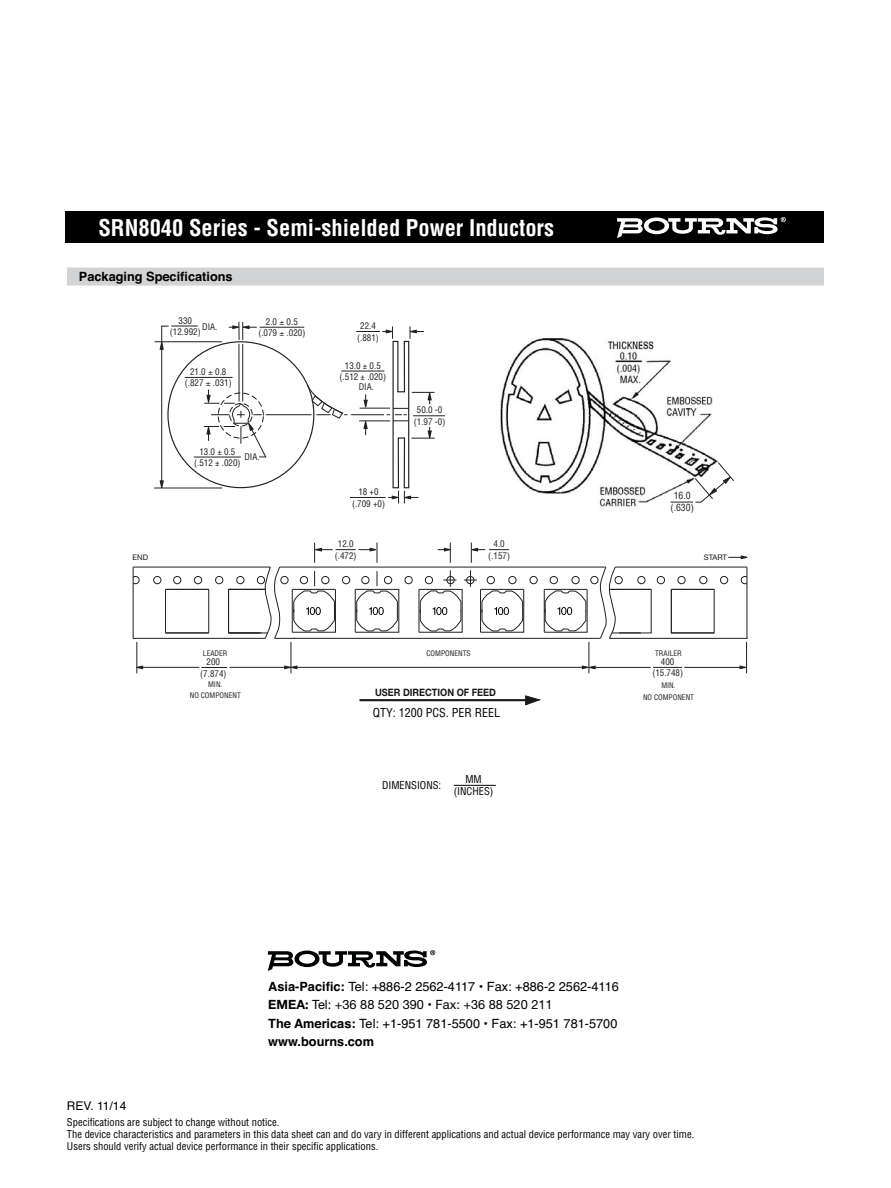
<style>
.page{position:relative;width:891px;height:1188px;background:#fff}
.page>*{position:absolute;margin:0;border:0;box-sizing:border-box;transform-origin:0 0}
.t1{font:700 condensed 22.5px "Helvetica";color:#fff}
.t2{font:12.75px/18.3px "Helvetica";color:#000}
.t3{font:12.75px "Helvetica Neue";color:#000}
.t4{font:700 12.75px "Helvetica";color:#000}
.t5{font:condensed 12px "Helvetica";color:#000}
.t6{font:12px "Helvetica";color:#000}
.t7{font:condensed 10.5px/12px "Helvetica";color:#000;text-align:center}
.t8{font:700 10.2px "Helvetica Neue";color:#191818;scale:.9 1}
.t9{font:condensed 9.75px/12.1px "Helvetica";color:#231f20;text-align:center}
.t10{font:condensed 9px/11.2px "Helvetica";color:#231f20;text-align:center}
.t11{font:7.65px "Helvetica Neue";color:#191818}
.t12{font:condensed 7.5px/11.2px "Helvetica";color:#231f20;text-align:center}
.s1{font-weight:700}
</style>
<div class="page">
<div style="left:65px;top:212px;width:759px;height:31px;background:#000"></div>
<div style="left:67px;top:268px;width:757px;height:18px;background:#d1d3d4"></div>
<hr style="left:454px;top:785px;width:42px;height:1px;background:#000">
<svg style="left:268px;top:950px;width:167px;height:21px"></svg>
<svg style="left:617px;top:217px;width:169px;height:21px"></svg>
<hr style="left:360px;top:699px;width:168px;height:2px;background:#191818">
<svg style="left:525px;top:695px;width:15px;height:11px"></svg>
<hr style="left:137px;top:642px;width:1px;height:31px;background:#231f20">
<hr style="left:229px;top:667px;width:57px;height:1px;background:#231f20">
<hr style="left:291px;top:642px;width:1px;height:31px;background:#231f20">
<svg style="left:136px;top:666px;width:7px;height:3px"></svg>
<hr style="left:141px;top:667px;width:58px;height:1px;background:#231f20">
<svg style="left:201px;top:667px;width:26px;height:1px"></svg>
<hr style="left:589px;top:642px;width:1px;height:31px;background:#231f20">
<svg style="left:284px;top:666px;width:13px;height:3px"></svg>
<hr style="left:296px;top:667px;width:289px;height:1px;background:#231f20">
<svg style="left:740px;top:666px;width:6px;height:3px"></svg>
<hr style="left:684px;top:667px;width:58px;height:1px;background:#231f20">
<hr style="left:746px;top:642px;width:1px;height:31px;background:#231f20">
<svg style="left:582px;top:666px;width:14px;height:3px"></svg>
<hr style="left:594px;top:667px;width:57px;height:1px;background:#231f20">
<svg style="left:653px;top:667px;width:29px;height:1px"></svg>
<svg style="left:728px;top:556px;width:20px;height:3px"></svg>
<svg style="left:438px;top:543px;width:13px;height:20px"></svg>
<svg style="left:470px;top:543px;width:39px;height:20px"></svg>
<svg style="left:314px;top:543px;width:64px;height:20px"></svg>
<hr style="left:280px;top:567px;width:326px;height:1px;background:#231f20">
<hr style="left:275px;top:638px;width:325px;height:1px;background:#231f20">
<hr style="left:133px;top:638px;width:132px;height:1px;background:#231f20">
<hr style="left:133px;top:567px;width:137px;height:1px;background:#231f20">
<hr style="left:133px;top:567px;width:1px;height:71px;background:#231f20">
<svg style="left:228px;top:566px;width:53px;height:73px"></svg>
<hr style="left:609px;top:638px;width:138px;height:1px;background:#231f20">
<hr style="left:615px;top:567px;width:132px;height:1px;background:#231f20">
<hr style="left:747px;top:567px;width:1px;height:71px;background:#231f20">
<hr style="left:208px;top:589px;width:1px;height:44px;background:#231f20">
<hr style="left:229px;top:633px;width:39px;height:1px;background:#231f20">
<hr style="left:165px;top:589px;width:1px;height:44px;background:#231f20">
<svg style="left:671px;top:589px;width:44px;height:45px"></svg>
<svg style="left:599px;top:566px;width:53px;height:73px"></svg>
<hr style="left:229px;top:589px;width:36px;height:1px;background:#231f20">
<hr style="left:228px;top:589px;width:1px;height:44px;background:#231f20">
<hr style="left:166px;top:633px;width:43px;height:1px;background:#231f20">
<hr style="left:166px;top:589px;width:43px;height:1px;background:#231f20">
<hr style="left:355px;top:589px;width:1px;height:43px;background:#231f20">
<div style="left:173px;top:576px;width:8px;height:8px;border:1px solid #231f20;border-radius:50%"></div>
<div style="left:194px;top:576px;width:8px;height:8px;border:1px solid #231f20;border-radius:50%"></div>
<div style="left:215px;top:576px;width:8px;height:8px;border:1px solid #231f20;border-radius:50%"></div>
<div style="left:236px;top:576px;width:8px;height:8px;border:1px solid #231f20;border-radius:50%"></div>
<div style="left:257px;top:576px;width:8px;height:8px;border:1px solid #231f20;border-radius:50%"></div>
<div style="left:280px;top:576px;width:8px;height:8px;border:1px solid #231f20;border-radius:50%"></div>
<div style="left:342px;top:576px;width:8px;height:8px;border:1px solid #231f20;border-radius:50%"></div>
<div style="left:405px;top:576px;width:8px;height:8px;border:1px solid #231f20;border-radius:50%"></div>
<div style="left:530px;top:576px;width:8px;height:8px;border:1px solid #231f20;border-radius:50%"></div>
<div style="left:550px;top:576px;width:8px;height:8px;border:1px solid #231f20;border-radius:50%"></div>
<div style="left:572px;top:576px;width:8px;height:8px;border:1px solid #231f20;border-radius:50%"></div>
<div style="left:590px;top:576px;width:8px;height:8px;border:1px solid #231f20;border-radius:50%"></div>
<div style="left:615px;top:576px;width:8px;height:8px;border:1px solid #231f20;border-radius:50%"></div>
<div style="left:637px;top:576px;width:8px;height:8px;border:1px solid #231f20;border-radius:50%"></div>
<div style="left:657px;top:576px;width:8px;height:8px;border:1px solid #231f20;border-radius:50%"></div>
<div style="left:678px;top:576px;width:8px;height:8px;border:1px solid #231f20;border-radius:50%"></div>
<div style="left:699px;top:576px;width:8px;height:8px;border:1px solid #231f20;border-radius:50%"></div>
<div style="left:720px;top:576px;width:8px;height:8px;border:1px solid #231f20;border-radius:50%"></div>
<svg style="left:741px;top:576px;width:7px;height:9px"></svg>
<div style="left:153px;top:576px;width:8px;height:8px;border:1px solid #231f20;border-radius:50%"></div>
<svg style="left:132px;top:576px;width:8px;height:9px"></svg>
<svg style="left:292px;top:571px;width:44px;height:68px"></svg>
<svg style="left:356px;top:571px;width:42px;height:61px"></svg>
<svg style="left:418px;top:570px;width:106px;height:63px"></svg>
<svg style="left:544px;top:589px;width:44px;height:50px"></svg>
<hr style="left:239px;top:344px;width:1px;height:57px;background:#231f20">
<hr style="left:242px;top:344px;width:1px;height:57px;background:#231f20">
<hr style="left:350px;top:497px;width:36px;height:1px;background:#231f20">
<svg style="left:229px;top:322px;width:28px;height:18px"></svg>
<hr style="left:260px;top:327px;width:44px;height:1px;background:#231f20">
<hr style="left:413px;top:415px;width:32px;height:1px;background:#231f20">
<hr style="left:155px;top:342px;width:67px;height:1px;background:#231f20">
<hr style="left:154px;top:488px;width:68px;height:1px;background:#231f20">
<svg style="left:160px;top:325px;width:38px;height:164px"></svg>
<hr style="left:194px;top:457px;width:47px;height:1px;background:#231f20">
<hr style="left:341px;top:371px;width:43px;height:1px;background:#231f20">
<hr style="left:185px;top:377px;width:48px;height:1px;background:#231f20">
<hr style="left:266px;top:414px;width:46px;height:1px;background:#231f20">
<svg style="left:307px;top:384px;width:41px;height:35px"></svg>
<hr style="left:351px;top:414px;width:33px;height:1px;background:#231f20">
<svg style="left:356px;top:326px;width:79px;height:177px"></svg>
<img style="left:500px;top:338px;width:218px;height:169px">
<svg style="left:671px;top:461px;width:63px;height:42px"></svg>
<svg style="left:204px;top:382px;width:63px;height:76px"></svg>
<h1 class="t1" style="left:123px;top:218px;width:235px">F0504 Series - Line Filter</h1>
<p class="t4" style="left:79px;top:272px;width:155px">Packaging Specifications</p>
<h1 class="t1" style="left:98px;top:219px;width:457px">SRN8040 Series - Semi-shielded Power Inductors</h1>
<p class="t10" style="left:170px;top:315px;width:32px">330 (12.992)</p>
<p class="t10" style="left:202px;top:321px;width:17px">DIA.</p>
<p class="t10" style="left:185px;top:367px;width:48px">21.0 0.8 (.827 .031)</p>
<p class="t10" style="left:258px;top:317px;width:48px">2.0 0.5 (.079 .020)</p>
<p class="t10" style="left:194px;top:446px;width:48px">13.0 ± 0.5 (.512 ± .020)</p>
<p class="t10" style="left:244px;top:452px;width:17px">DIA.</p>
<p class="t10" style="left:357px;top:321px;width:23px">22.4 (.881)</p>
<p class="t10" style="left:340px;top:360px;width:48px">13.0 ± 0.5 (.512 ± .020)</p>
<p class="t10" style="left:359px;top:382px;width:17px">DIA.</p>
<p class="t10" style="left:352px;top:487px;width:34px">18 +0 (.709 +0)</p>
<p class="t10" style="left:338px;top:539px;width:17px">12.0</p>
<p class="t11" style="left:132px;top:554px;width:17px">END</p>
<p class="t10" style="left:335px;top:551px;width:23px">(.472)</p>
<p class="t10" style="left:414px;top:405px;width:33px">50.0 -0 (1.97 -0)</p>
<p class="t10" style="left:488px;top:539px;width:23px">4.0 (.157)</p>
<p class="t12" style="left:203px;top:648px;width:26px">LEADER</p>
<p class="t12" style="left:190px;top:679px;width:53px">MIN.<br>NO COMPONENT</p>
<p class="t10" style="left:200px;top:657px;width:28px">200 (7.874)</p>
<p class="t12" style="left:426px;top:648px;width:46px">COMPONENTS</p>
<p class="t8" style="left:375px;top:689px;width:136px">USER DIRECTION OF FEED</p>
<p class="t5" style="left:373px;top:708px;width:129px">QTY: 1200 PCS. PER REEL</p>
<p class="t7" style="left:382px;top:780px;width:61px">DIMENSIONS:</p>
<p class="t7" style="left:454px;top:773px;width:41px;line-height:12.6px">MM (INCHES)</p>
<p class="t9" style="left:670px;top:491px;width:25px">16.0 (.630)</p>
<p class="t11" style="left:704px;top:554px;width:25px">START</p>
<p class="t12" style="left:655px;top:648px;width:28px">TRAILER</p>
<p class="t12" style="left:643px;top:681px;width:53px">MIN.<br>NO COMPONENT</p>
<p class="t10" style="left:652px;top:657px;width:32px">400 (15.748)</p>
<p class="t2" style="left:268px;top:979px;width:352px"><span class="s1">Asia-Pacific:</span> Tel: +886-2 2562-4117 • Fax: +886-2 2562-4116</p>
<p class="t3" style="left:268px;top:997px;width:286px"><span class="s1">EMEA:</span> Tel: +36 88 520 390 • Fax: +36 88 520 211</p>
<p class="t2" style="left:268px;top:1015px;width:351px"><span class="s1">The Americas:</span> Tel: +1-951 781-5500 • Fax: +1-951 781-5700 <span class="s1">www.bourns.com</span></p>
<p class="t6" style="left:67px;top:1101px;width:61px">REV. 11/14</p>
<p class="t7" style="left:67px;top:1117px;width:629px;text-align:left">Specifications are subject to change without notice.<br>The device characteristics and parameters in this data sheet can and do vary in different applications and actual device performance may vary over time.<br>Users should verify actual device performance in their specific applications.</p>
</div>
